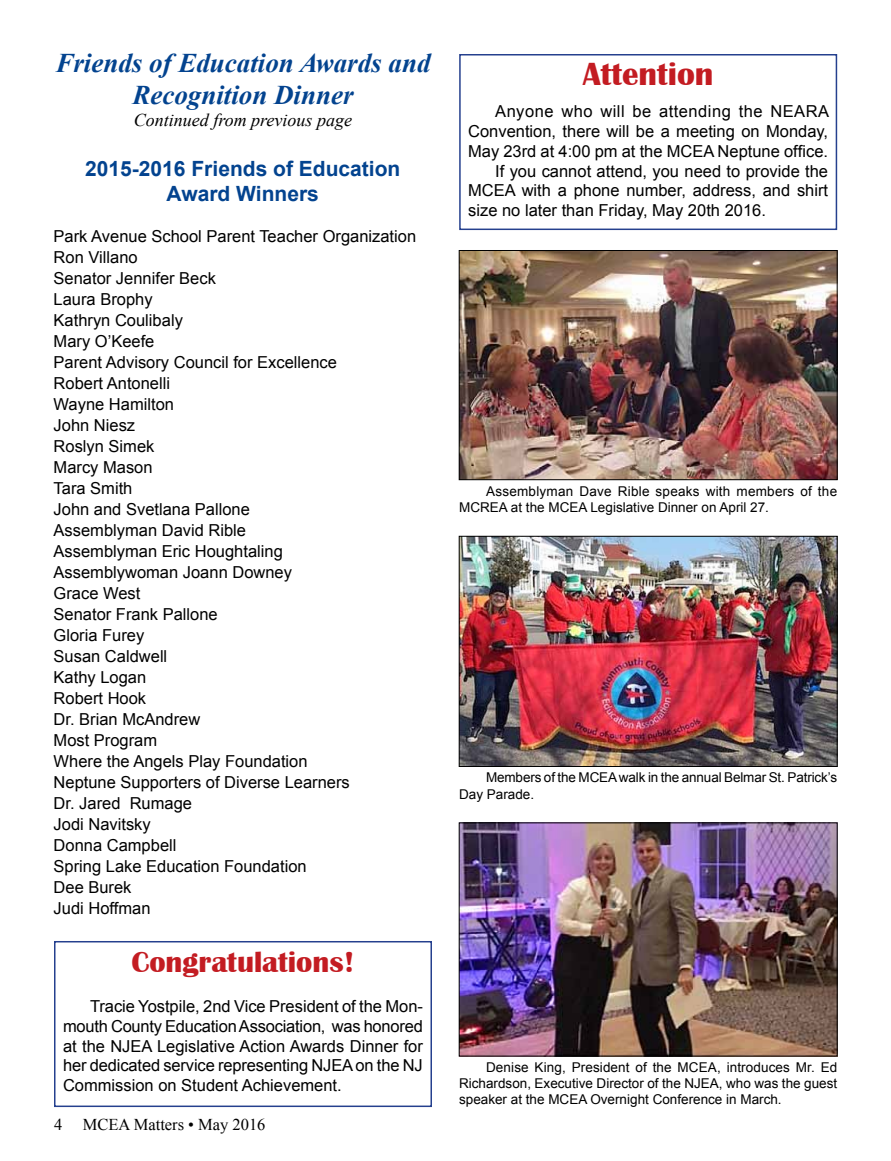
<style>
.page{position:relative;width:891px;height:1161px;background:#fff}
.page>*{position:absolute;margin:0;border:0;box-sizing:border-box;transform-origin:0 0}
.t1{font:700 33px "Britannic";color:#c31c22}
.t2{font:700 30px "Britannic";color:#c31c22}
.t3{font:italic 700 27px/32.4px "Times New Roman";color:#03438f;text-align:center}
.t4{font:700 21px/25.2px "Arial";color:#03438f;text-align:center}
.t5{font:italic 18px "Times New Roman";color:#000}
.t6{font:16.5px/21px "Arial";color:#000;text-align:justify}
.t7{font:16.5px "Arial";letter-spacing:.03em;color:#000}
.t8{font:16.5px "Times New Roman";color:#000}
.t9{font:13.5px/16.2px "Arial";color:#000}
.t10{font:13.5px/16.2px "Arial";letter-spacing:.02em;color:#000}
</style>
<div class="page">
<div style="left:54px;top:941px;width:378px;height:166px;border:2px solid #25408e"></div>
<img style="left:461px;top:252px;width:374px;height:226px">
<div style="left:459px;top:250px;width:378px;height:230px;border:1px solid #000"></div>
<img style="left:461px;top:538px;width:374px;height:227px">
<div style="left:459px;top:536px;width:378px;height:231px;border:1px solid #000"></div>
<img style="left:461px;top:825px;width:374px;height:229px">
<div style="left:459px;top:823px;width:378px;height:233px;border:1px solid #000"></div>
<div style="left:459px;top:54px;width:378px;height:176px;border:2px solid #25408e"></div>
<h3 class="t3" style="left:55px;top:50px;width:377px">Friends of Education Awards and<br>Recognition Dinner</h3>
<p class="t5" style="left:134px;top:114px;width:220px">Continued from previous page</p>
<p class="t4" style="left:85px;top:156px;width:317px">2015-2016 Friends of Education<br>Award Winners</p>
<p class="t6" style="left:54px;top:227px;width:364px;text-align:left">Park Avenue School Parent Teacher Organization<br>Ron Villano<br>Senator Jennifer Beck<br>Laura Brophy<br>Kathryn Coulibaly<br>Mary O’Keefe<br>Parent Advisory Council for Excellence<br>Robert Antonelli<br>Wayne Hamilton<br>John Niesz<br>Roslyn Simek<br>Marcy Mason<br>Tara Smith<br>John and Svetlana Pallone<br>Assemblyman David Rible<br>Assemblyman Eric Houghtaling<br>Assemblywoman Joann Downey<br>Grace West<br>Senator Frank Pallone<br>Gloria Furey<br>Susan Caldwell<br>Kathy Logan<br>Robert Hook<br>Dr. Brian McAndrew<br>Most Program<br>Where the Angels Play Foundation<br>Neptune Supporters of Diverse Learners<br>Dr. Jared Rumage<br>Jodi Navitsky<br>Donna Campbell<br>Spring Lake Education Foundation<br>Dee Burek<br>Judi Hoffman</p>
<h2 class="t2" style="left:131px;top:952px;width:225px">Congratulations!</h2>
<p class="t6" style="left:63px;top:998px;width:361px;line-height:19.8px;text-indent:27px">Tracie Yostpile, 2nd Vice President of the Mon&shy;mouth County Education Association, was honored at the NJEA Legislative Action Awards Dinner for her dedicated service representing NJEA on the NJ Commission on Student Achievement.</p>
<p class="t8" style="left:54px;top:1114px;width:10px">4</p>
<p class="t8" style="left:83px;top:1114px;width:184px">MCEA Matters • May 2016</p>
<h1 class="t1" style="left:583px;top:63px;width:132px">Attention</h1>
<p class="t7" style="left:495px;top:105px;width:335px">Anyone who will be attending the NEARA</p>
<p class="t6" style="left:468px;top:122px;width:361px">Convention, there will be a meeting on Monday,</p>
<p class="t6" style="left:468px;top:141px;width:361px">May 23rd at 4:00 pm at the MCEA Neptune office.</p>
<p class="t6" style="left:495px;top:162px;width:334px">If you cannot attend, you need to provide the</p>
<p class="t6" style="left:468px;top:182px;width:361px">MCEA with a phone number, address, and shirt</p>
<p class="t6" style="left:468px;top:201px;width:299px">size no later than Friday, May 20th 2016.</p>
<p class="t10" style="left:459px;top:484px;width:380px;text-indent:27px">Assemblyman Dave Rible speaks with members of the<br>MCREA at the MCEA Legislative Dinner on April 27.</p>
<p class="t9" style="left:459px;top:771px;width:380px;text-indent:27px">Members of the MCEA walk in the annual Belmar St. Patrick’s<br>Day Parade.</p>
<p class="t9" style="left:459px;top:1060px;width:380px;text-align:justify;text-indent:27px">Denise King, President of the MCEA, introduces Mr. Ed Richardson, Executive Director of the NJEA, who was the guest speaker at the MCEA Overnight Conference in March.</p>
</div>
